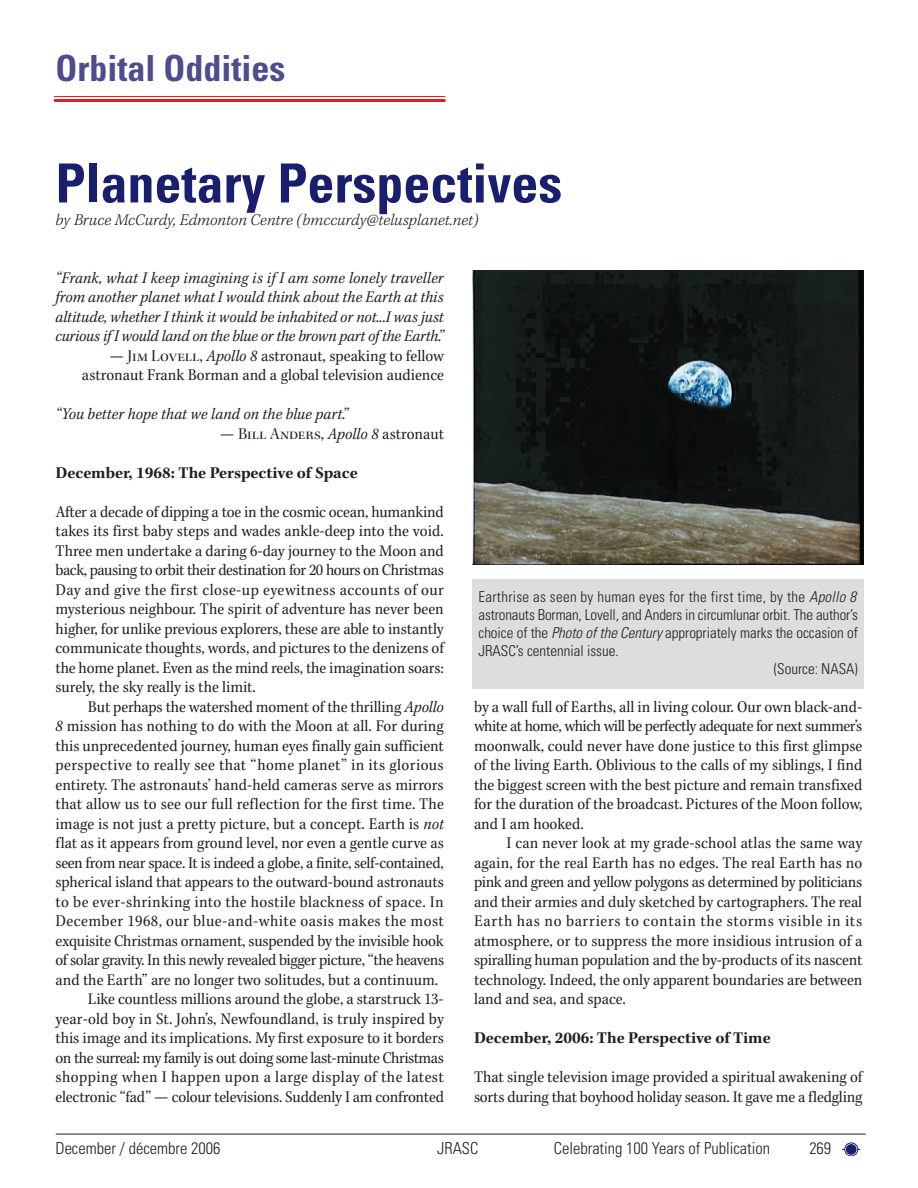
<style>
.page{position:relative;width:918px;height:1188px;background:#fff}
.page>*{position:absolute;margin:0;border:0;box-sizing:border-box;transform-origin:0 0}
.t1{font:700 condensed 54px "Univers";color:#1a1e6e}
.t2{font:700 condensed 36px "Univers";color:#4d4c8d}
.t3{font:16.5px/19.5px "Kepl MM 323 91 113 32 253 71 89 25";color:#231f20;text-align:justify}
.t4{font:16.5px/19.5px "Kepl MM It 323 91 113 32 253 71 89 25";letter-spacing:-.01em;color:#231f20;text-align:justify}
.t5{font:16.5px "Kepl MM 323 91 113 32 253 71 89 25";letter-spacing:.025em;color:#231f20}
.t6{font:16.5px "Kepl MM 77 230 62 188 60 181 49 148";color:#231f20}
.t7{font:300 condensed 16.5px "Univers";color:#231f20}
.t8{font:16.5px "Kepl MM 323 91 113 32 253 71 89 25";letter-spacing:-.025em;color:#231f20}
.t9{font:16.5px "Kepl MM 323 91 113 32 253 71 89 25";letter-spacing:-.02em;color:#231f20}
.t10{font:16.5px "Kepl MM 323 91 113 32 253 71 89 25";letter-spacing:-.03em;color:#231f20}
.t11{font:16.5px "Kepl MM It 307 0 251 0 242 0 198 0";letter-spacing:-.005em;color:#231f20}
.t12{font:16.5px "Kepl MM 323 91 113 32 253 71 89 25";letter-spacing:.02em;color:#231f20}
.t13{font:16.5px "Kepl MM 323 91 113 32 253 71 89 25";letter-spacing:.03em;color:#231f20}
.t14{font:300 condensed 15px "Univers";color:#231f20}
.t15{font:300 condensed 15px "Univers";letter-spacing:.02em;color:#231f20}
.s1{font-family:"Kepl MM SC 51 17 65 21 277 92 355 118"}
.s2{font-family:"Kepl MM It 323 91 113 32 253 71 89 25"}
.s3{font-style:italic}
</style>
<div class="page">
<svg style="left:842px;top:1143px;width:18px;height:13px"></svg>
<hr style="left:56px;top:1134px;width:810px;height:1px;background:#231f20">
<hr style="left:54px;top:96px;width:392px;height:1px;background:#e21f26">
<hr style="left:54px;top:99px;width:392px;height:3px;background:#e21f26">
<img style="left:472px;top:270px;width:392px;height:294px">
<div style="left:472px;top:579px;width:392px;height:109px;background:#dcdddf"></div>
<h2 class="t2" style="left:56px;top:55px;width:231px">Orbital Oddities</h2>
<h1 class="t1" style="left:56px;top:163px;width:508px">Planetary Perspectives</h1>
<p class="t11" style="left:56px;top:214px;width:424px">by Bruce McCurdy, Edmonton Centre (bmccurdy@telusplanet.net)</p>
<p class="t4" style="left:56px;top:269px;width:390px">“Frank, what I keep imagining is if I am some lonely traveller from another planet what I would think about the Earth at this altitude, whether I think it would be inhabited or not...I was just curious if I would land on the blue or the brown part of the Earth.”</p>
<p class="t3" style="left:82px;top:347px;width:364px;text-align:right">— <span class="s1">Jim Lovell</span>, <span class="s2">Apollo 8</span> astronaut, speaking to fellow astronaut Frank Borman and a global television audience</p>
<p class="t4" style="left:56px;top:405px;width:294px">“You better hope that we land on the blue part.”</p>
<p class="t3" style="left:220px;top:425px;width:226px">— <span class="s1">Bill Anders</span>, <span class="s2">Apollo 8</span> astronaut</p>
<p class="t6" style="left:56px;top:466px;width:304px">December, 1968: The Perspective of Space</p>
<p class="t3" style="left:56px;top:503px;width:390px">After a decade of dipping a toe in the cosmic ocean, humankind takes its first baby steps and wades ankle-deep into the void.<br>Three men undertake a daring 6-day journey to the Moon and back, pausing to orbit their destination for 20 hours on Christmas Day and give the first close-up eyewitness accounts of our mysterious neighbour. The spirit of adventure has never been higher, for unlike previous explorers, these are able to instantly communicate thoughts, words, and pictures to the denizens of the home planet. Even as the mind reels, the imagination soars: surely, the sky really is the limit.</p>
<p class="t3" style="left:88px;top:698px;width:358px">But perhaps the watershed moment of the thrilling <span class="s2">Apollo</span></p>
<p class="t3" style="left:56px;top:717px;width:390px"><span class="s2">8</span> mission has nothing to do with the Moon at all. For during</p>
<p class="t3" style="left:56px;top:737px;width:390px">this unprecedented journey, human eyes finally gain sufficient</p>
<p class="t5" style="left:56px;top:758px;width:390px">perspective to really see that “home planet” in its glorious</p>
<p class="t3" style="left:56px;top:776px;width:390px">entirety. The astronauts’ hand-held cameras serve as mirrors</p>
<p class="t3" style="left:56px;top:795px;width:390px">that allow us to see our full reflection for the first time. The</p>
<p class="t3" style="left:56px;top:815px;width:390px">image is not just a pretty picture, but a concept. Earth is <span class="s2">not</span></p>
<p class="t3" style="left:56px;top:834px;width:390px">flat as it appears from ground level, nor even a gentle curve as</p>
<p class="t9" style="left:56px;top:856px;width:390px">seen from near space. It is indeed a globe, a finite, self-contained,</p>
<p class="t3" style="left:56px;top:873px;width:390px">spherical island that appears to the outward-bound astronauts</p>
<p class="t12" style="left:56px;top:895px;width:390px">to be ever-shrinking into the hostile blackness of space. In</p>
<p class="t5" style="left:56px;top:914px;width:390px">December 1968, our blue-and-white oasis makes the most</p>
<p class="t3" style="left:56px;top:932px;width:390px">exquisite Christmas ornament, suspended by the invisible hook</p>
<p class="t8" style="left:56px;top:953px;width:390px">of solar gravity. In this newly revealed bigger picture, “the heavens</p>
<p class="t3" style="left:56px;top:971px;width:384px">and the Earth” are no longer two solitudes, but a continuum.</p>
<p class="t3" style="left:88px;top:990px;width:357px">Like countless millions around the globe, a starstruck 13-</p>
<p class="t3" style="left:56px;top:1010px;width:390px">year-old boy in St. John’s, Newfoundland, is truly inspired by</p>
<p class="t3" style="left:56px;top:1029px;width:390px">this image and its implications. My first exposure to it borders</p>
<p class="t10" style="left:56px;top:1051px;width:390px">on the surreal: my family is out doing some last-minute Christmas</p>
<p class="t13" style="left:56px;top:1070px;width:390px">shopping when I happen upon a large display of the latest</p>
<p class="t3" style="left:56px;top:1088px;width:390px">electronic “fad” — colour televisions. Suddenly I am confronted</p>
<p class="t15" style="left:478px;top:591px;width:379px">Earthrise as seen by human eyes for the first time, by the <span class="s3">Apollo 8</span></p>
<p class="t14" style="left:478px;top:609px;width:381px">astronauts Borman, Lovell, and Anders in circumlunar orbit. The author’s</p>
<p class="t14" style="left:478px;top:627px;width:381px">choice of the <span class="s3">Photo of the Century</span> appropriately marks the occasion of</p>
<p class="t14" style="left:478px;top:645px;width:142px">JRASC’s centennial issue.</p>
<p class="t14" style="left:774px;top:663px;width:86px">(Source: NASA)</p>
<p class="t3" style="left:474px;top:698px;width:390px">by a wall full of Earths, all in living colour. Our own black-and&shy;white at home, which will be perfectly adequate for next summer’s moonwalk, could never have done justice to this first glimpse of the living Earth. Oblivious to the calls of my siblings, I find the biggest screen with the best picture and remain transfixed for the duration of the broadcast. Pictures of the Moon follow, and I am hooked.</p>
<p class="t3" style="left:474px;top:834px;width:390px;text-indent:32px">I can never look at my grade-school atlas the same way again, for the real Earth has no edges. The real Earth has no pink and green and yellow polygons as determined by politicians and their armies and duly sketched by cartographers. The real Earth has no barriers to contain the storms visible in its atmosphere, or to suppress the more insidious intrusion of a spiralling human population and the by-products of its nascent technology. Indeed, the only apparent boundaries are between land and sea, and space.</p>
<p class="t6" style="left:474px;top:1031px;width:298px">December, 2006: The Perspective of Time</p>
<p class="t3" style="left:474px;top:1068px;width:390px">That single television image provided a spiritual awakening of sorts during that boyhood holiday season. It gave me a fledgling</p>
<p class="t7" style="left:56px;top:1143px;width:166px">December / décembre 2006</p>
<p class="t7" style="left:437px;top:1143px;width:43px">JRASC</p>
<p class="t7" style="left:554px;top:1142px;width:218px">Celebrating 100 Years of Publication</p>
<p class="t7" style="left:809px;top:1143px;width:23px">269</p>
</div>
